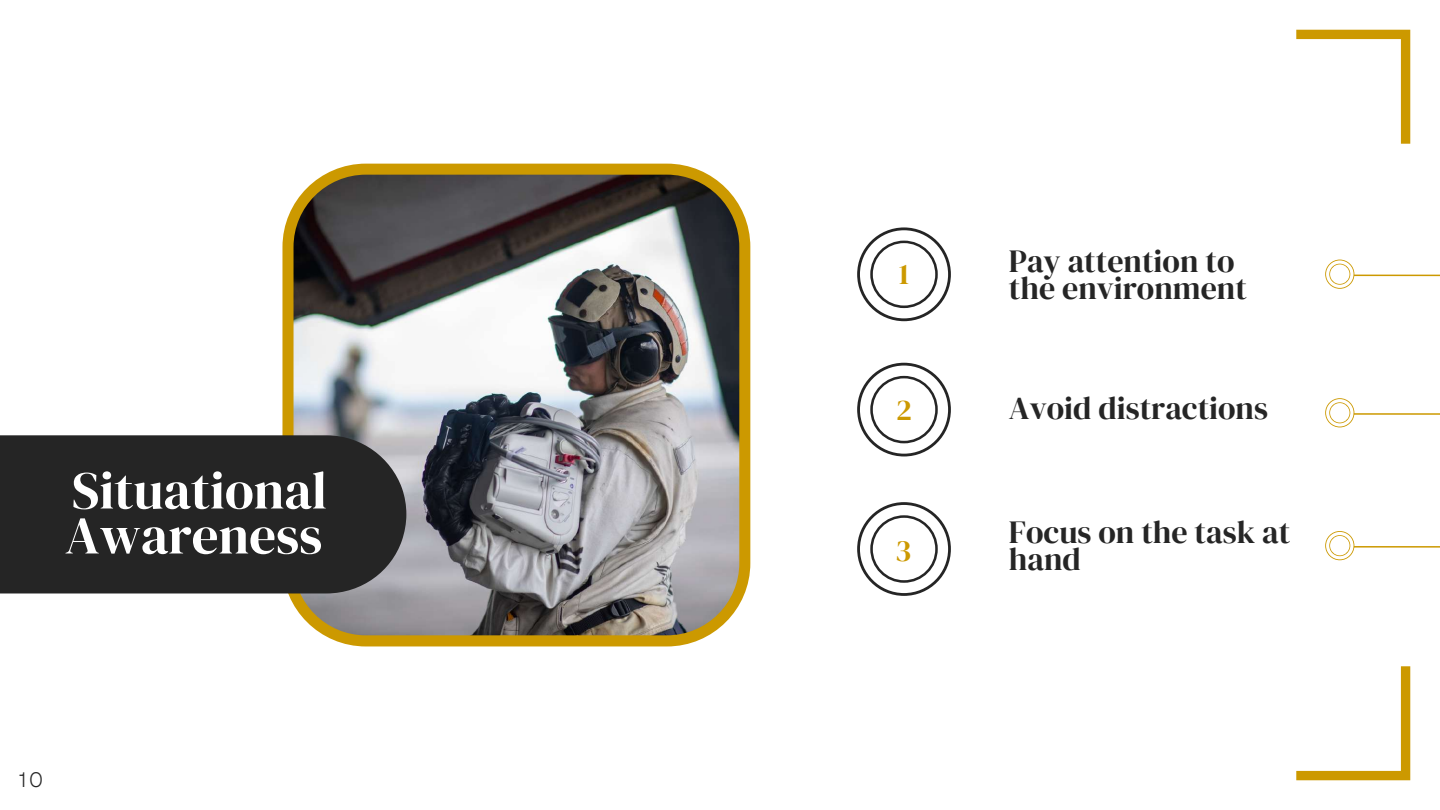
<style>
.page{position:relative;width:1440px;height:810px;background:#fff}
.page>*{position:absolute;margin:0;border:0;box-sizing:border-box;transform-origin:0 0}
.t1{font:53px/45px "DM Serif Display";color:#fff}
.t2{font:32px/27px "DM Serif Display";color:#252525}
.t3{font:30.3px "DM Serif Display";color:#c90}
.t4{font:29.6px "DM Serif Display";color:#c90}
.t5{font:21px "Garet";color:#252525}
</style>
<div class="page">
<img style="left:282px;top:164px;width:468px;height:482px">
<div style="left:0;top:435px;width:406px;height:158px;background:#252525"></div>
<svg style="left:857px;top:363px;width:94px;height:93px"></svg>
<svg style="left:857px;top:227px;width:94px;height:94px"></svg>
<svg style="left:857px;top:502px;width:94px;height:94px"></svg>
<svg style="left:1296px;top:666px;width:114px;height:114px"></svg>
<svg style="left:1296px;top:30px;width:114px;height:114px"></svg>
<svg style="left:1325px;top:260px;width:115px;height:29px"></svg>
<svg style="left:1325px;top:398px;width:115px;height:29px"></svg>
<svg style="left:1325px;top:531px;width:115px;height:29px"></svg>
<h1 class="t1" style="left:65px;top:467px;width:263px">Situational<br>Awareness</h1>
<p class="t5" style="left:19px;top:765px;width:26px">10</p>
<p class="t4" style="left:899px;top:254px;width:12px">1</p>
<p class="t2" style="left:1009px;top:247px;width:240px">Pay attention to the environment</p>
<p class="t4" style="left:896px;top:389px;width:17px">2</p>
<p class="t2" style="left:1009px;top:395px;width:261px">Avoid distractions</p>
<p class="t3" style="left:895px;top:530px;width:18px">3</p>
<p class="t2" style="left:1009px;top:519px;width:283px">Focus on the task at hand</p>
</div>
